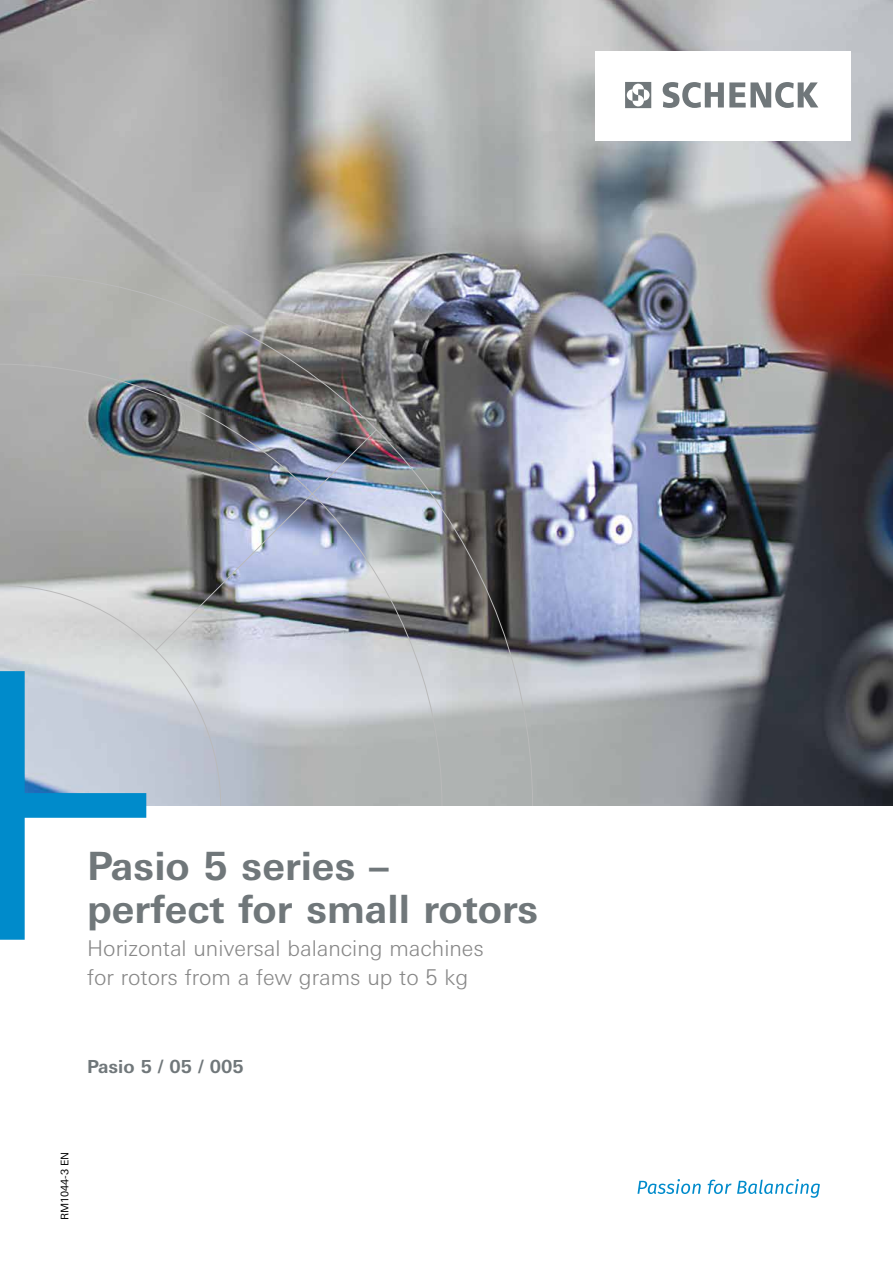
<style>
.page{position:relative;width:893px;height:1263px;background:#fff}
.page>*{position:absolute;margin:0;border:0;box-sizing:border-box;transform-origin:0 0}
.t1{font:700 39px/43.5px "Univers Next W1 G";color:#70777a}
.t2{font:300 21.75px/28.5px "Univers Next W1 G";color:#878787}
.t3{font:700 18px "Univers Next W1 G";color:#70777a}
.t4{font:10.5px "Univers Next W1 G";color:#000}
</style>
<div class="page">
<img style="left:0;top:0;width:893px;height:805px">
<div style="left:595px;top:51px;width:255px;height:89px;background:#fff"></div>
<svg style="left:663px;top:82px;width:155px;height:26px"></svg>
<svg style="left:625px;top:82px;width:26px;height:26px"></svg>
<img style="left:0;top:273px;width:533px;height:532px">
<div style="left:0;top:793px;width:146px;height:25px;background:#008bcb"></div>
<div style="left:0;top:671px;width:25px;height:269px;background:#008bcb"></div>
<svg style="left:637px;top:1179px;width:64px;height:15px"></svg>
<svg style="left:708px;top:1179px;width:112px;height:19px"></svg>
<h1 class="t1" style="left:87px;top:844px;width:453px">Pasio 5 series –<br>perfect for small rotors</h1>
<p class="t2" style="left:87px;top:934px;width:398px">Horizontal universal balancing machines for rotors from a few grams up to 5 kg</p>
<p class="t3" style="left:87px;top:1056px;width:158px">Pasio 5 / 05 / 005</p>
<p class="t4" style="left:59px;top:1220px;width:70px;rotate:-90deg">RM1044-3 EN</p>
</div>
